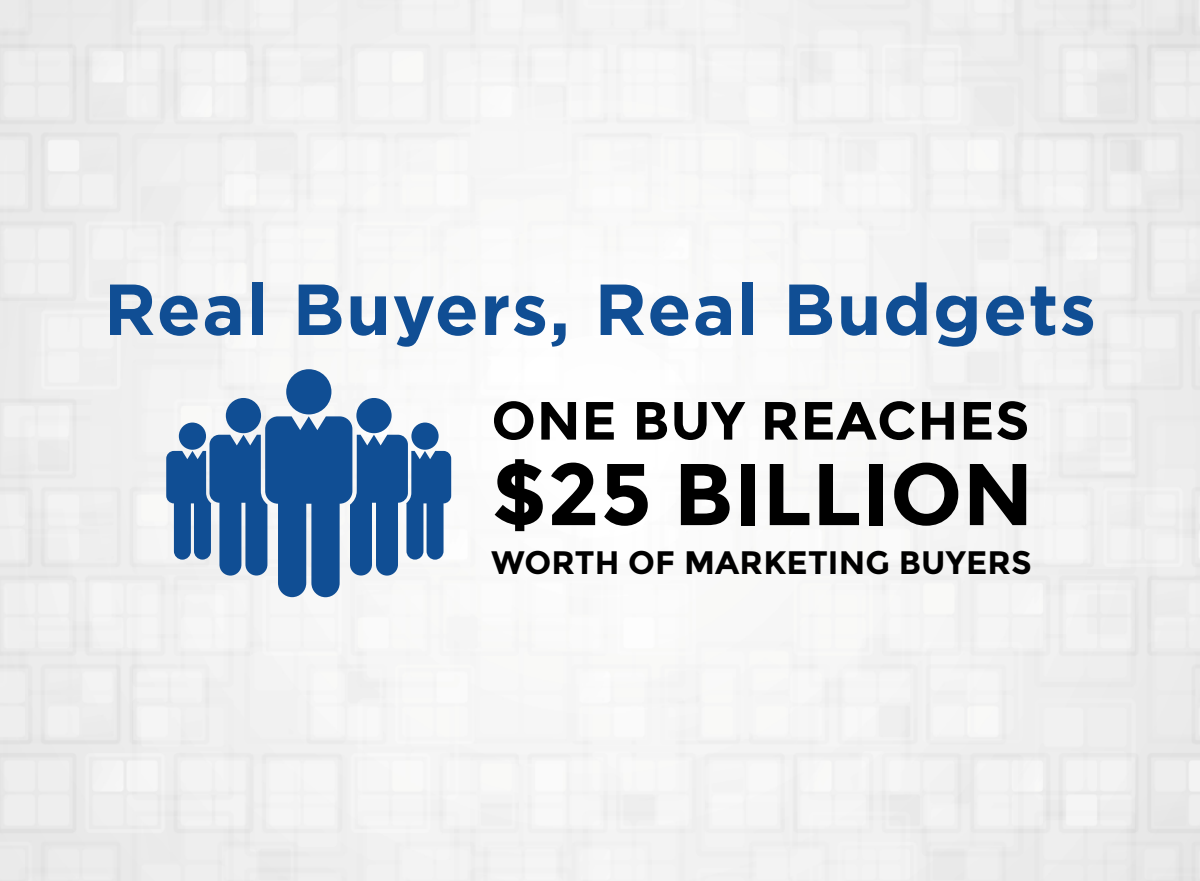
<style>
.page{position:relative;width:1200px;height:881px;background:#fff}
.page>*{position:absolute;margin:0;border:0;box-sizing:border-box;transform-origin:0 0}
.t1{font:700 87.45px "Montserrat";color:#000}
.t2{font:700 72px "Gotham";letter-spacing:.02em;color:#104e94}
.t3{font:700 53.7px "Montserrat";letter-spacing:.015em;color:#000}
.t4{font:700 32.55px "Montserrat";letter-spacing:.005em;color:#000}
</style>
<div class="page">
<svg style="left:166px;top:369px;width:285px;height:228px"></svg>
<p class="t2" style="left:104px;top:268px;width:994px">Real Buyers, Real Budgets</p>
<p class="t3" style="left:492px;top:388px;width:540px">ONE BUY REACHES</p>
<p class="t1" style="left:492px;top:442px;width:544px">$25 BILLION</p>
<p class="t4" style="left:492px;top:543px;width:542px">WORTH OF MARKETING BUYERS</p>
</div>
